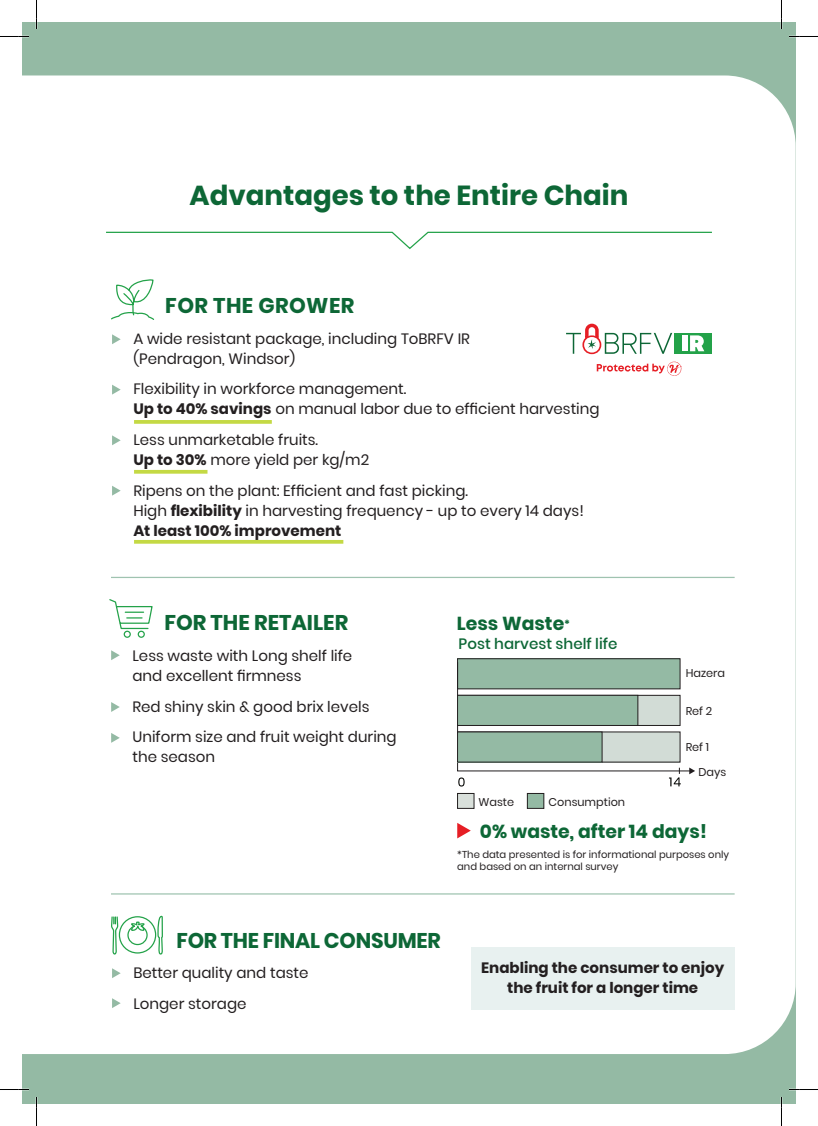
<style>
.page{position:relative;width:818px;height:1126px;background:#fff}
.page>*{position:absolute;margin:0;border:0;box-sizing:border-box;transform-origin:0 0}
.t1{font:700 27.5px "Poppins";color:#0d6736}
.t2{font:700 21.25px "Poppins";color:#0d6736}
.t3{font:700 21.25px "Poppins";letter-spacing:.02em;color:#0d6736}
.t4{font:700 18.75px "Poppins";color:#0d6736}
.t5{font:15px/20px "Poppins";color:#231f20}
.t6{font:700 15px/20px "Poppins";color:#231f20;text-align:center}
.t7{font:500 15px "Poppins";color:#0d6736}
.t8{font:11.25px "Poppins";color:#231f20}
.t9{font:10px/11.2px "Poppins";color:#231f20}
.s1{color:#9fc3b0}
.s2{font-weight:700}
.s3{font-size:11.25px}
</style>
<div class="page">
<div style="left:22px;top:22px;width:773px;height:1081px;background:#94baa4"></div>
<div style="left:22px;top:75px;width:773px;height:978px;background:#fff"></div>
<hr style="left:111px;top:576px;width:623px;height:2px;background:#9fc3b0">
<svg style="left:105px;top:231px;width:607px;height:19px;background:#f0f8f2"></svg>
<hr style="left:111px;top:893px;width:623px;height:1px;background:#9fc3b0">
<div style="left:470px;top:947px;width:264px;height:62px;background:#e8f1f0"></div>
<svg style="left:111px;top:650px;width:9px;height:10px"></svg>
<svg style="left:112px;top:334px;width:9px;height:10px"></svg>
<svg style="left:111px;top:732px;width:9px;height:10px"></svg>
<svg style="left:112px;top:384px;width:9px;height:10px"></svg>
<svg style="left:111px;top:702px;width:9px;height:10px"></svg>
<div style="left:457px;top:658px;width:222px;height:30px;background:#94baa4"></div>
<div style="left:457px;top:658px;width:223px;height:31px;border:1px solid #231f20"></div>
<div style="left:457px;top:793px;width:16px;height:15px;background:#d9e0db"></div>
<div style="left:457px;top:793px;width:17px;height:15px;border:1px solid #231f20"></div>
<div style="left:527px;top:793px;width:16px;height:15px;background:#94baa4"></div>
<div style="left:526px;top:793px;width:18px;height:15px;border:1px solid #231f20"></div>
<svg style="left:456px;top:661px;width:238px;height:125px"></svg>
<div style="left:457px;top:731px;width:144px;height:31px;background:#94baa4"></div>
<div style="left:457px;top:731px;width:145px;height:31px;border:1px solid #231f20"></div>
<div style="left:457px;top:695px;width:180px;height:30px;background:#94baa4"></div>
<div style="left:457px;top:695px;width:180px;height:30px;border:1px solid #231f20"></div>
<svg style="left:457px;top:822px;width:13px;height:16px"></svg>
<svg style="left:112px;top:435px;width:9px;height:10px"></svg>
<svg style="left:112px;top:485px;width:9px;height:10px"></svg>
<svg style="left:110px;top:279px;width:45px;height:42px;background:#e2f2e7"></svg>
<svg style="left:108px;top:598px;width:45px;height:40px;background:#def1e3"></svg>
<svg style="left:596px;top:360px;width:85px;height:17px"></svg>
<svg style="left:565px;top:322px;width:106px;height:32px;background:#e1e0db"></svg>
<div style="left:674px;top:333px;width:37px;height:20px;background:#23a249"></div>
<div style="left:681px;top:335px;width:6px;height:16px;background:#fff"></div>
<svg style="left:690px;top:335px;width:13px;height:16px"></svg>
<svg style="left:110px;top:832px;width:53px;height:222px;background:#f4faf6"></svg>
<hr style="left:134px;top:540px;width:209px;height:3px;background:#c4d944">
<hr style="left:134px;top:470px;width:73px;height:3px;background:#c4d944">
<svg style="left:134px;top:420px;width:138px;height:4px"></svg>
<svg style="left:0;top:36px;width:29px;height:1px"></svg>
<svg style="left:789px;top:36px;width:28px;height:1px"></svg>
<svg style="left:0;top:1088px;width:29px;height:2px"></svg>
<svg style="left:789px;top:1088px;width:28px;height:2px"></svg>
<svg style="left:36px;top:0;width:1px;height:29px"></svg>
<svg style="left:36px;top:1097px;width:1px;height:28px"></svg>
<h1 class="t1" style="left:189px;top:179px;width:440px">Advantages to the Entire Chain</h1>
<h2 class="t3" style="left:165px;top:293px;width:190px">FOR THE GROWER</h2>
<p class="t5" style="left:133px;top:328px;width:338px;text-indent:-21px"><span class="s1">•</span> A wide resistant package, including ToBRFV IR (Pendragon, Windsor)</p>
<p class="t5" style="left:133px;top:379px;width:467px;text-indent:-21px"><span class="s1">•</span> Flexibility in workforce management.<br><span class="s2">Up to 40% savings</span> on manual labor due to efficient harvesting</p>
<p class="t5" style="left:133px;top:430px;width:237px;text-indent:-21px"><span class="s1">•</span> Less unmarketable fruits.<br><span class="s2">Up to 30%</span> more yield per kg/m2</p>
<p class="t5" style="left:133px;top:480px;width:451px;text-indent:-21px"><span class="s1">•</span> Ripens on the plant: Efficient and fast picking.<br>High <span class="s2">flexibility</span> in harvesting frequency - up to every 14 days!<br><span class="s2">At least 100% improvement</span></p>
<h2 class="t2" style="left:164px;top:610px;width:185px">FOR THE RETAILER</h2>
<p class="t5" style="left:132px;top:645px;width:221px;text-indent:-21px"><span class="s1">•</span> Less waste with Long shelf life and excellent firmness</p>
<p class="t5" style="left:111px;top:696px;width:260px"><span class="s1">•</span> Red shiny skin &amp; good brix levels</p>
<p class="t5" style="left:132px;top:727px;width:265px;text-indent:-21px"><span class="s1">•</span> Uniform size and fruit weight during the season</p>
<p class="t4" style="left:456px;top:612px;width:115px">Less Waste<span class="s3">*</span></p>
<p class="t7" style="left:458px;top:635px;width:160px">Post harvest shelf life</p>
<p class="t8" style="left:478px;top:795px;width:37px">Waste</p>
<p class="t8" style="left:548px;top:795px;width:78px">Consumption</p>
<p class="t8" style="left:685px;top:666px;width:41px">Hazera</p>
<p class="t8" style="left:685px;top:704px;width:28px">Ref 2</p>
<p class="t8" style="left:685px;top:740px;width:25px">Ref 1</p>
<p class="t8" style="left:698px;top:765px;width:29px">Days</p>
<p class="t4" style="left:479px;top:820px;width:228px">0% waste, after 14 days!</p>
<p class="t9" style="left:457px;top:849px;width:273px">*The data presented is for informational purposes only and based on an internal survey</p>
<h2 class="t2" style="left:176px;top:927px;width:266px">FOR THE FINAL CONSUMER</h2>
<p class="t5" style="left:112px;top:962px;width:198px"><span class="s1">•</span> Better quality and taste</p>
<p class="t5" style="left:112px;top:993px;width:136px"><span class="s1">•</span> Longer storage</p>
<p class="t6" style="left:481px;top:958px;width:244px">Enabling the consumer to enjoy the fruit for a longer time</p>
</div>
